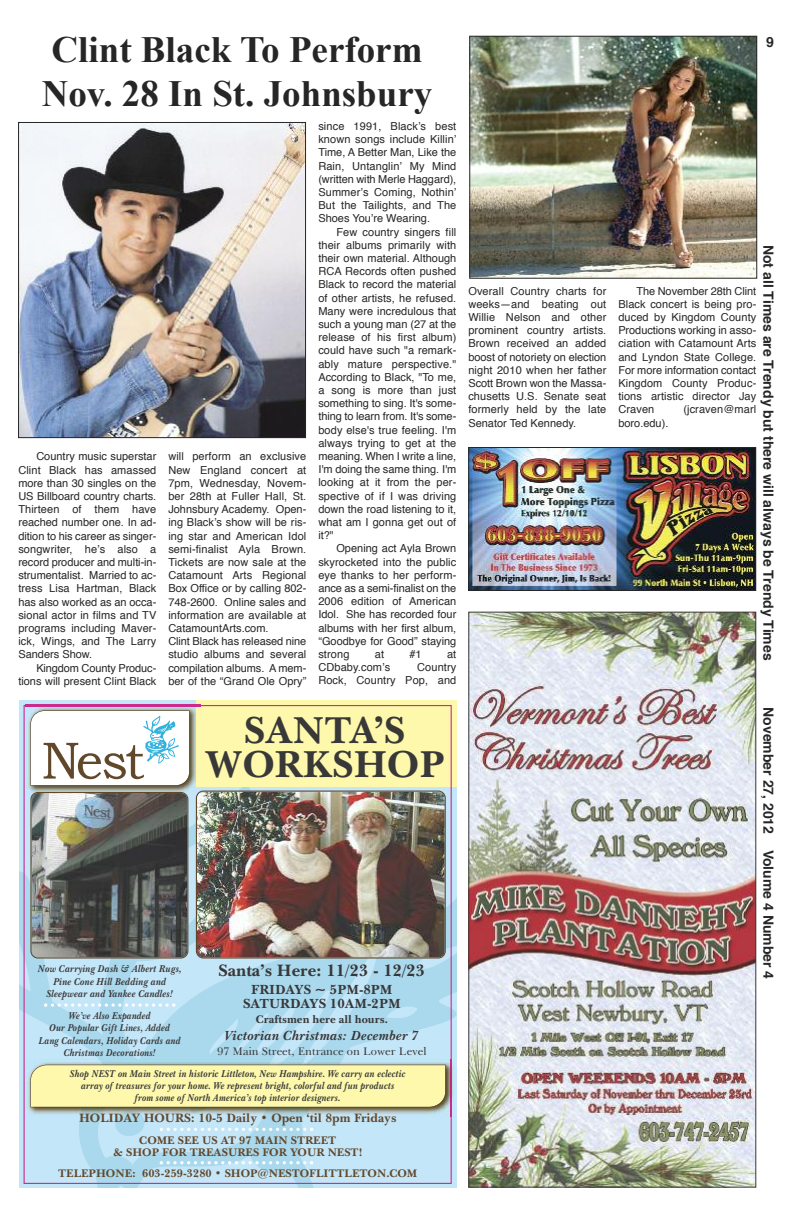
<style>
.page{position:relative;width:792px;height:1224px;background:#fff}
.page>*{position:absolute;margin:0;border:0;box-sizing:border-box;transform-origin:0 0}
.t1{font:700 38.5px/33.9px "Baskerville BT";letter-spacing:.005em;color:#393838;text-align:center}
.t2{font:700 37px/44.4px "Times New Roman";color:#272627}
.t3{font:700 16.9px "Baskerville BT";color:#393838}
.t4{font:700 14px "Helvetica";color:#272627}
.t5{font:700 13.6px/14.7px "Baskerville BT";color:#393838;text-align:center}
.t6{font:italic 700 13.6px "Baskerville BT";color:#393838}
.t7{font:700 12.4px "Baskerville BT";color:#62482b}
.t8{font:700 11.3px/11.6px "Baskerville BT";color:#62482b;text-align:center}
.t9{font:11.3px "Baskerville BT";color:#393838}
.t10{font:700 11.3px "Baskerville BT";color:#393838}
.t11{font:11px/13.2px "Helvetica";letter-spacing:.01em;color:#272627;text-align:justify}
.t12{font:italic 700 10.2px/12.5px "Baskerville BT";color:#393838;text-align:center;scale:.89 1}
.t13{font:italic 700 10.2px/12.5px "Baskerville BT";color:#393838;text-align:center;scale:.92 1}
</style>
<div class="page">
<svg style="left:20px;top:783px;width:437px;height:405px;background:#b9ddf1"></svg>
<div style="left:197px;top:700px;width:260px;height:86px;background:#fdf8ac"></div>
<img style="left:25px;top:706px;width:175px;height:89px">
<img style="left:25px;top:705px;width:172px;height:1px">
<img style="left:197px;top:706px;width:3px;height:80px">
<svg style="left:30px;top:710px;width:160px;height:76px"></svg>
<svg style="left:44px;top:1003px;width:132px;height:4px"></svg>
<img style="left:30px;top:792px;width:158px;height:167px">
<img style="left:196px;top:791px;width:250px;height:168px">
<svg style="left:160px;top:1128px;width:153px;height:3px"></svg>
<img style="left:26px;top:1059px;width:430px;height:58px">
<img style="left:451px;top:1059px;width:1px;height:58px">
<div style="left:30px;top:1065px;width:416px;height:42px;background:#fdf8ac"></div>
<svg style="left:160px;top:1161px;width:153px;height:3px"></svg>
<img style="left:470px;top:614px;width:284px;height:572px">
<div style="left:468px;top:612px;width:288px;height:576px;border:1px solid #393838"></div>
<img style="left:471px;top:38px;width:284px;height:239px">
<div style="left:469px;top:36px;width:288px;height:243px;border:1px solid #272627"></div>
<img style="left:470px;top:449px;width:284px;height:140px">
<div style="left:468px;top:447px;width:288px;height:144px;border:1px solid #272627"></div>
<img style="left:20px;top:124px;width:284px;height:312px">
<div style="left:18px;top:122px;width:288px;height:316px;border:1px solid #272627"></div>
<h2 class="t2" style="left:42px;top:27px;width:392px">clint Black To Perform<br>Nov. 28 in st. Johnsbury</h2>
<p class="t11" style="left:18px;top:451px;width:140px;text-indent:18px">Country music superstar Clint Black has amassed more than 30 singles on the US Billboard country charts.<br>Thirteen of them have reached number one. In ad&shy;dition to his career as singer&shy;songwriter, he’s also a record producer and multi-in&shy;strumentalist. Married to ac&shy;tress Lisa Hartman, Black has also worked as an occa&shy;sional actor in films and TV programs including Maver&shy;ick, Wings, and The Larry Sanders Show.</p>
<p class="t11" style="left:18px;top:662px;width:140px;text-align:right">Kingdom County Produc&shy;tions will present Clint Black</p>
<p class="t11" style="left:168px;top:451px;width:140px;text-align:left">will perform an exclusive<br>New England concert at<br>7pm, Wednesday, Novem&shy;ber 28th at Fuller Hall, St.<br>Johnsbury Academy. Open&shy;ing Black’s show will be ris&shy;ing star and American Idol semi-finalist Ayla Brown.<br>Tickets are now sale at the<br>Catamount Arts Regional<br>Box Office or by calling 802-<br>748-2600. Online sales and information are available at<br>CatamountArts.com.<br>Clint Black has released nine studio albums and several compilation albums. A mem&shy;ber of the “Grand Ole Opry”</p>
<p class="t11" style="left:318px;top:121px;width:140px">since 1991, Black’s best known songs include Killin’ Time, A Better Man, Like the Rain, Untanglin’ My Mind (written with Merle Haggard), Summer’s Coming, Nothin’ But the Tailights, and The Shoes You’re Wearing.</p>
<p class="t11" style="left:318px;top:226px;width:140px;text-indent:18px">Few country singers fill their albums primarily with their own material. Although RCA Records often pushed Black to record the material of other artists, he refused.<br>Many were incredulous that such a young man (27 at the release of his first album) could have such "a remark&shy;ably mature perspective." According to Black, "To me, a song is more than just something to sing. It's some&shy;thing to learn from. It's some&shy;body else's true feeling. I'm always trying to get at the meaning. When I write a line, I'm doing the same thing. I'm looking at it from the per&shy;spective of if I was driving down the road listening to it, what am I gonna get out of it?"</p>
<p class="t11" style="left:318px;top:543px;width:140px;text-indent:18px">Opening act Ayla Brown skyrocketed into the public eye thanks to her perform&shy;ance as a semi-finalist on the 2006 edition of American Idol. She has recorded four albums with her first album, “Goodbye for Good” staying strong</p>
<p class="t11" style="left:375px;top:649px;width:11px">at</p>
<p class="t11" style="left:409px;top:649px;width:14px">#1</p>
<p class="t11" style="left:447px;top:649px;width:11px">at</p>
<p class="t11" style="left:318px;top:662px;width:73px">CDbaby.com’s</p>
<p class="t11" style="left:318px;top:662px;width:140px;text-align:right">Country<br>Rock, Country Pop, and</p>
<h1 class="t1" style="left:205px;top:718px;width:241px">SANTA’S<br>WORKSHOP</h1>
<h3 class="t3" style="left:218px;top:964px;width:208px">Santa’s Here: 11/23 - 12/23</h3>
<p class="t5" style="left:243px;top:983px;width:159px">FRIDAYS ~ 5PM-8PM<br>SATURDAYS 10AM-2PM</p>
<p class="t10" style="left:256px;top:1015px;width:133px">Craftsmen here all hours.</p>
<p class="t6" style="left:225px;top:1031px;width:196px">Victorian Christmas: December 7</p>
<p class="t9" style="left:217px;top:1047px;width:211px">97 Main Street, Entrance on Lower Level</p>
<p class="t13" style="left:38px;top:964px;width:158px">Now Carrying Dash &amp; Albert Rugs,<br>Pine Cone Hill Bedding and<br>Sleepwear and Yankee Candles!</p>
<p class="t12" style="left:39px;top:1010px;width:161px">We’ve Also Expanded<br>Our Popular Gift Lines, Added<br>Lang Calendars, Holiday Cards and<br>Christmas Decorations!</p>
<p class="t12" style="left:70px;top:1069px;width:379px;line-height:12.1px">Shop NEST on Main Street in historic Littleton, New Hampshire. We carry an eclectic array of treasures for your home. We represent bright, colorful and fun products<br>from some of North America’s top interior designers.</p>
<p class="t7" style="left:79px;top:1113px;width:319px">HOLIDAY HOURS: 10-5 Daily • Open ‘til 8pm Fridays</p>
<p class="t8" style="left:113px;top:1136px;width:251px">COME SEE US AT 97 MAIN STREET<br>&amp; SHOP FOR TREASURES FOR YOUR NEST!</p>
<p class="t8" style="left:58px;top:1169px;width:361px">TELEPHONE: 603-259-3280 • SHOP@NESTOFLITTLETON.COM</p>
<p class="t4" style="left:766px;top:36px;width:9px">9</p>
<p class="t4" style="left:774px;top:245px;width:417px;rotate:90deg">Not all Times are Trendy but there will always be Trendy Times</p>
<p class="t11" style="left:468px;top:285px;width:140px">Overall Country charts for weeks—and beating out Willie Nelson and other prominent country artists.<br>Brown received an added boost of notoriety on election night 2010 when her father Scott Brown won the Massa&shy;chusetts U.S. Senate seat formerly held by the late Senator Ted Kennedy.</p>
<p class="t11" style="left:618px;top:285px;width:140px;text-indent:18px">The November 28th Clint Black concert is being pro&shy;duced by Kingdom County Productions working in asso&shy;ciation with Catamount Arts and Lyndon State College.<br>For more information contact Kingdom County Produc&shy;tions artistic director Jay Craven</p>
<p class="t11" style="left:683px;top:404px;width:74px">(jcraven@marl</p>
<p class="t11" style="left:618px;top:417px;width:52px">boro.edu).</p>
<p class="t4" style="left:774px;top:707px;width:274px;rotate:90deg">November 27, 2012 volume 4 Number 4</p>
</div>
